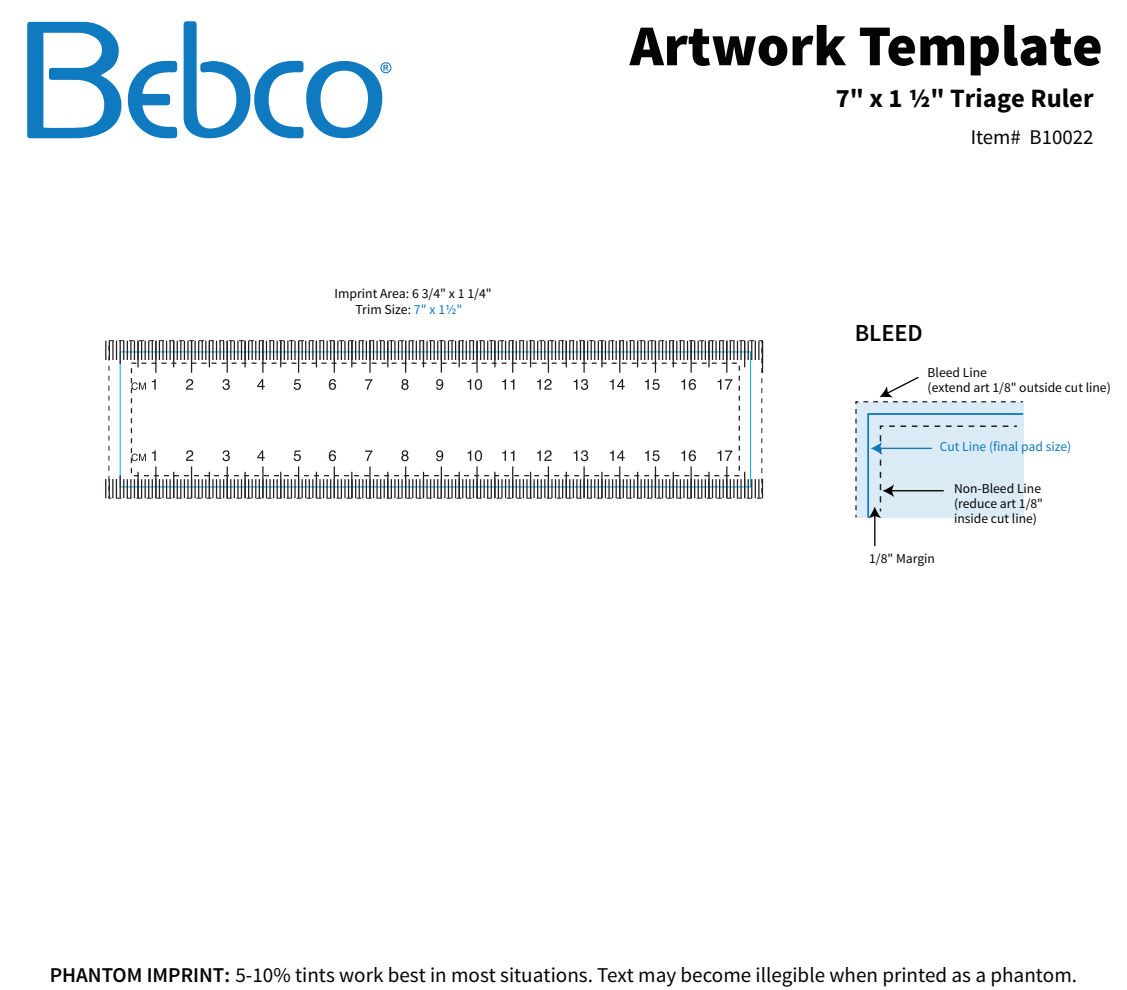
<style>
.page{position:relative;width:1127px;height:990px;background:#fff}
.page>*{position:absolute;margin:0;border:0;box-sizing:border-box;transform-origin:0 0}
.t1{font:900 57.88px "Source Sans Pro";color:#040503}
.t2{font:700 26.5px "Source Sans Pro";color:#040503}
.t3{font:600 24.5px "Source Sans Pro";color:#040503}
.t4{font:21.12px "Source Sans Pro";color:#040503}
.t5{font:20.88px "Source Sans Pro";color:#040503}
.t6{font:13.75px "Source Sans Pro";color:#040503}
.t7{font:13.62px/15px "Source Sans Pro";color:#040503}
.t8{font:13.62px "Source Sans Pro";color:#1079bf}
.s1{color:#1079bf}
.s2{font-weight:600}
</style>
<div class="page">
<svg style="left:855px;top:377px;width:169px;height:169px"></svg>
<svg style="left:27px;top:21px;width:364px;height:117px"></svg>
<hr style="left:119px;top:341px;width:2px;height:23px;background:#231f20">
<hr style="left:155px;top:341px;width:1px;height:32px;background:#231f20">
<hr style="left:191px;top:341px;width:1px;height:32px;background:#231f20">
<hr style="left:226px;top:341px;width:2px;height:32px;background:#231f20">
<hr style="left:262px;top:341px;width:1px;height:32px;background:#231f20">
<hr style="left:298px;top:341px;width:1px;height:32px;background:#231f20">
<hr style="left:333px;top:341px;width:2px;height:32px;background:#231f20">
<hr style="left:369px;top:341px;width:1px;height:32px;background:#231f20">
<hr style="left:405px;top:341px;width:1px;height:32px;background:#231f20">
<hr style="left:440px;top:341px;width:2px;height:32px;background:#231f20">
<hr style="left:476px;top:341px;width:1px;height:32px;background:#231f20">
<hr style="left:512px;top:341px;width:1px;height:32px;background:#231f20">
<hr style="left:547px;top:341px;width:2px;height:32px;background:#231f20">
<hr style="left:583px;top:341px;width:1px;height:32px;background:#231f20">
<hr style="left:619px;top:341px;width:1px;height:32px;background:#231f20">
<hr style="left:654px;top:341px;width:2px;height:32px;background:#231f20">
<hr style="left:690px;top:341px;width:1px;height:32px;background:#231f20">
<hr style="left:726px;top:341px;width:1px;height:32px;background:#231f20">
<hr style="left:119px;top:475px;width:2px;height:23px;background:#231f20">
<hr style="left:155px;top:466px;width:1px;height:32px;background:#231f20">
<hr style="left:191px;top:466px;width:1px;height:32px;background:#231f20">
<hr style="left:226px;top:466px;width:2px;height:32px;background:#231f20">
<hr style="left:262px;top:466px;width:1px;height:32px;background:#231f20">
<hr style="left:298px;top:466px;width:1px;height:32px;background:#231f20">
<hr style="left:333px;top:466px;width:2px;height:32px;background:#231f20">
<hr style="left:369px;top:466px;width:1px;height:32px;background:#231f20">
<hr style="left:405px;top:466px;width:1px;height:32px;background:#231f20">
<hr style="left:440px;top:466px;width:2px;height:32px;background:#231f20">
<hr style="left:476px;top:466px;width:1px;height:32px;background:#231f20">
<hr style="left:512px;top:466px;width:1px;height:32px;background:#231f20">
<hr style="left:547px;top:466px;width:2px;height:32px;background:#231f20">
<hr style="left:583px;top:466px;width:1px;height:32px;background:#231f20">
<hr style="left:619px;top:466px;width:1px;height:32px;background:#231f20">
<hr style="left:654px;top:466px;width:2px;height:32px;background:#231f20">
<hr style="left:690px;top:466px;width:1px;height:32px;background:#231f20">
<hr style="left:726px;top:466px;width:1px;height:32px;background:#231f20">
<svg style="left:123px;top:472px;width:640px;height:26px"></svg>
<svg style="left:152px;top:379px;width:4px;height:11px"></svg>
<svg style="left:186px;top:379px;width:7px;height:11px"></svg>
<svg style="left:222px;top:379px;width:8px;height:11px"></svg>
<svg style="left:257px;top:379px;width:8px;height:11px"></svg>
<svg style="left:293px;top:379px;width:8px;height:11px"></svg>
<svg style="left:329px;top:379px;width:7px;height:11px"></svg>
<svg style="left:365px;top:379px;width:7px;height:11px"></svg>
<svg style="left:401px;top:379px;width:7px;height:11px"></svg>
<svg style="left:436px;top:379px;width:7px;height:11px"></svg>
<svg style="left:467px;top:379px;width:15px;height:11px"></svg>
<svg style="left:502px;top:379px;width:12px;height:11px"></svg>
<svg style="left:537px;top:379px;width:14px;height:11px"></svg>
<svg style="left:573px;top:379px;width:15px;height:11px"></svg>
<svg style="left:609px;top:379px;width:15px;height:11px"></svg>
<svg style="left:645px;top:379px;width:14px;height:11px"></svg>
<svg style="left:681px;top:379px;width:15px;height:11px"></svg>
<svg style="left:717px;top:379px;width:15px;height:11px"></svg>
<svg style="left:131px;top:382px;width:15px;height:8px"></svg>
<svg style="left:152px;top:450px;width:4px;height:11px"></svg>
<svg style="left:186px;top:450px;width:7px;height:11px"></svg>
<svg style="left:222px;top:450px;width:8px;height:11px"></svg>
<svg style="left:257px;top:450px;width:8px;height:11px"></svg>
<svg style="left:293px;top:451px;width:8px;height:10px"></svg>
<svg style="left:329px;top:450px;width:7px;height:11px"></svg>
<svg style="left:365px;top:451px;width:7px;height:10px"></svg>
<svg style="left:401px;top:450px;width:7px;height:11px"></svg>
<svg style="left:436px;top:450px;width:7px;height:11px"></svg>
<svg style="left:467px;top:450px;width:15px;height:11px"></svg>
<svg style="left:502px;top:450px;width:12px;height:11px"></svg>
<svg style="left:537px;top:450px;width:14px;height:11px"></svg>
<svg style="left:573px;top:450px;width:15px;height:11px"></svg>
<svg style="left:609px;top:450px;width:15px;height:11px"></svg>
<svg style="left:645px;top:450px;width:14px;height:11px"></svg>
<svg style="left:681px;top:450px;width:15px;height:11px"></svg>
<svg style="left:717px;top:450px;width:15px;height:11px"></svg>
<svg style="left:131px;top:454px;width:15px;height:7px"></svg>
<svg style="left:123px;top:341px;width:638px;height:26px"></svg>
<svg style="left:105px;top:341px;width:12px;height:19px"></svg>
<svg style="left:105px;top:479px;width:12px;height:19px"></svg>
<hr style="left:761px;top:341px;width:2px;height:32px;background:#231f20">
<h1 class="t1" style="left:629px;top:8px;width:474px">Artwork Template</h1>
<p class="t2" style="left:835px;top:82px;width:259px">7" x 1 1/2" Triage Ruler</p>
<p class="t6" style="left:334px;top:285px;width:159px">Imprint Area: 6 3/4" x 1 1/4"</p>
<p class="t6" style="left:355px;top:301px;width:108px">Trim Size: <span class="s1">7" x 11/2"</span></p>
<p class="t5" style="left:970px;top:124px;width:124px">Item# B10022</p>
<p class="t3" style="left:854px;top:317px;width:70px">BLEED</p>
<p class="t7" style="left:927px;top:365px;width:185px">Bleed Line<br>(extend art 1/8" outside cut line)</p>
<p class="t8" style="left:939px;top:438px;width:133px">Cut Line (final pad size)</p>
<p class="t7" style="left:953px;top:481px;width:90px">Non-Bleed Line (reduce art 1/8" inside cut line)</p>
<p class="t7" style="left:869px;top:551px;width:67px">1/8" Margin</p>
<p class="t4" style="left:50px;top:962px;width:1028px"><span class="s2">PHANTOM IMPRINT:</span> 5-10% tints work best in most situations. Text may become illegible when printed as a phantom.</p>
</div>
